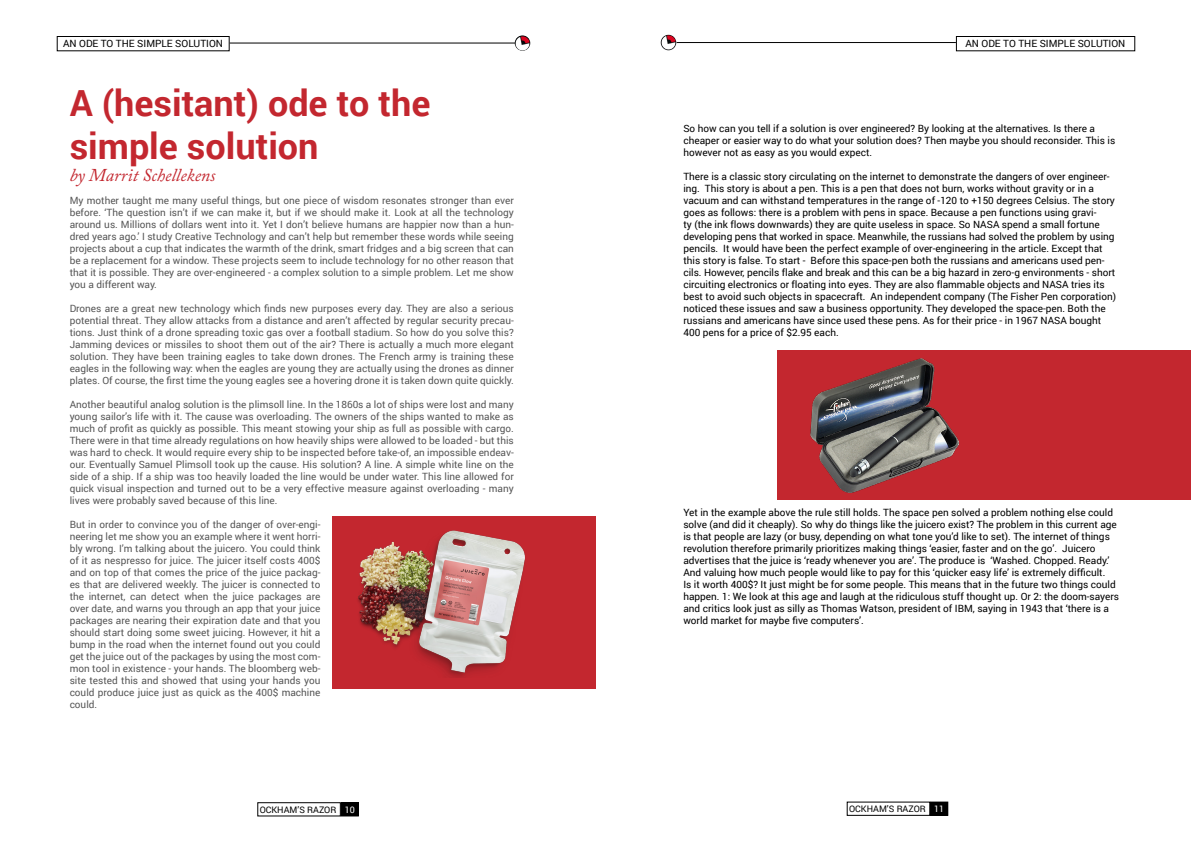
<style>
.page{position:relative;width:1191px;height:842px;background:#fff}
.page>*{position:absolute;margin:0;border:0;box-sizing:border-box;transform-origin:0 0}
.t1{font:700 36px/43.2px "Roboto";color:#c3272f}
.t2{font:italic 18px "Adobe Caslon Pro";color:#c3272f}
.t3{font:10px/12px "Roboto";color:#000;text-align:justify}
.t4{font:9px "Roboto";color:#000}
.s1{color:#fff}
</style>
<div class="page">
<div style="left:257px;top:802px;width:84px;height:14px;border:1px solid #000"></div>
<div style="left:341px;top:803px;width:17px;height:13px;background:#000"></div>
<div style="left:341px;top:802px;width:18px;height:14px;border:1px solid #000"></div>
<div style="left:846px;top:801px;width:84px;height:15px;border:1px solid #000"></div>
<div style="left:930px;top:802px;width:17px;height:13px;background:#000"></div>
<div style="left:930px;top:801px;width:18px;height:15px;border:1px solid #000"></div>
<img style="left:515px;top:35px;width:15px;height:16px;border-radius:8px">
<img style="left:660px;top:35px;width:16px;height:15px;border-radius:8px">
<hr style="left:676px;top:42px;width:280px;height:1px;background:#000">
<div style="left:956px;top:36px;width:179px;height:15px;border:1px solid #000"></div>
<hr style="left:230px;top:43px;width:285px;height:1px;background:#000">
<div style="left:57px;top:36px;width:173px;height:15px;border:1px solid #000"></div>
<div style="left:777px;top:351px;width:414px;height:149px;background:#c3272f"></div>
<div style="left:332px;top:516px;width:263px;height:173px;background:#c3272f"></div>
<img style="left:358px;top:530px;width:167px;height:148px">
<img style="left:810px;top:359px;width:149px;height:133px">
<p class="t3" style="left:63px;top:38px;width:161px">AN ODE TO THE SIMPLE SOLUTION</p>
<p class="t3" style="left:965px;top:38px;width:161px">AN ODE TO THE SIMPLE SOLUTION</p>
<h1 class="t1" style="left:70px;top:80px;width:362px">A (hesitant) ode to the simple solution</h1>
<h2 class="t2" style="left:70px;top:164px;width:147px">by Marrit Schellekens</h2>
<p class="t3" style="left:70px;top:194px;width:446px">My mother taught me many useful things, but one piece of wisdom resonates stronger than ever before. ‘The question isn’t if we can make it, but if we should make it. Look at all the technology around us. Millions of dollars went into it. Yet I don’t believe humans are happier now than a hun&shy;dred years ago.’ I study Creative Technology and can’t help but remember these words while seeing projects about a cup that indicates the warmth of the drink, smart fridges and a big screen that can be a replacement for a window. These projects seem to include technology for no other reason that that it is possible. They are over-engineered - a complex solution to a simple problem. Let me show you a different way.</p>
<p class="t3" style="left:70px;top:302px;width:446px">Drones are a great new technology which finds new purposes every day. They are also a serious potential threat. They allow attacks from a distance and aren’t affected by regular security precau&shy;tions. Just think of a drone spreading toxic gas over a football stadium. So how do you solve this?<br>Jamming devices or missiles to shoot them out of the air? There is actually a much more elegant solution. They have been training eagles to take down drones. The French army is training these eagles in the following way: when the eagles are young they are actually using the drones as dinner plates. Of course, the first time the young eagles see a hovering drone it is taken down quite quickly.</p>
<p class="t3" style="left:70px;top:398px;width:446px">Another beautiful analog solution is the plimsoll line. In the 1860s a lot of ships were lost and many young sailor’s life with it. The cause was overloading. The owners of the ships wanted to make as much of profit as quickly as possible. This meant stowing your ship as full as possible with cargo.<br>There were in that time already regulations on how heavily ships were allowed to be loaded - but this was hard to check. It would require every ship to be inspected before take-of, an impossible endeav&shy;our. Eventually Samuel Plimsoll took up the cause. His solution? A line. A simple white line on the side of a ship. If a ship was too heavily loaded the line would be under water. This line allowed for quick visual inspection and turned out to be a very effective measure against overloading - many lives were probably saved because of this line.</p>
<p class="t3" style="left:70px;top:518px;width:252px">But in order to convince you of the danger of over-engi&shy;neering let me show you an example where it went horri&shy;bly wrong. I’m talking about the juicero. You could think of it as nespresso for juice. The juicer itself costs 400$ and on top of that comes the price of the juice packag&shy;es that are delivered weekly. The juicer is connected to the internet, can detect when the juice packages are over date, and warns you through an app that your juice packages are nearing their expiration date and that you should start doing some sweet juicing. However, it hit a bump in the road when the internet found out you could get the juice out of the packages by using the most com&shy;mon tool in existence - your hands. The bloomberg web&shy;site tested this and showed that using your hands you could produce juice just as quick as the 400$ machine could.</p>
<p class="t3" style="left:683px;top:122px;width:433px;text-align:left">So how can you tell if a solution is over engineered? By looking at the alternatives. Is there a cheaper or easier way to do what your solution does? Then maybe you should reconsider. This is however not as easy as you would expect.</p>
<p class="t3" style="left:683px;top:170px;width:434px;text-align:left">There is a classic story circulating on the internet to demonstrate the dangers of over engineer&shy;ing. This story is about a pen. This is a pen that does not burn, works without gravity or in a vacuum and can withstand temperatures in the range of -120 to +150 degrees Celsius. The story goes as follows: there is a problem with pens in space. Because a pen functions using gravi-<br>ty (the ink flows downwards) they are quite useless in space. So NASA spend a small fortune developing pens that worked in space. Meanwhile, the russians had solved the problem by using pencils. It would have been the perfect example of over-engineering in the article. Except that this story is false. To start - Before this space-pen both the russians and americans used pen&shy;cils. However, pencils flake and break and this can be a big hazard in zero-g environments - short circuiting electronics or floating into eyes. They are also flammable objects and NASA tries its best to avoid such objects in spacecraft. An independent company (The Fisher Pen corporation) noticed these issues and saw a business opportunity. They developed the space-pen. Both the russians and americans have since used these pens. As for their price - in 1967 NASA bought 400 pens for a price of $2.95 each.</p>
<p class="t3" style="left:683px;top:506px;width:437px;text-align:left">Yet in the example above the rule still holds. The space pen solved a problem nothing else could solve (and did it cheaply). So why do things like the juicero exist? The problem in this current age is that people are lazy (or busy, depending on what tone you’d like to set). The internet of things revolution therefore primarily prioritizes making things ‘easier, faster and on the go’. Juicero advertises that the juice is ‘ready whenever you are’. The produce is ‘Washed. Chopped. Ready.’ And valuing how much people would like to pay for this ‘quicker easy life’ is extremely difficult.<br>Is it worth 400$? It just might be for some people. This means that in the future two things could happen. 1: We look at this age and laugh at the ridiculous stuff thought up. Or 2: the doom-sayers and critics look just as silly as Thomas Watson, president of IBM, saying in 1943 that ‘there is a world market for maybe five computers’.</p>
<p class="t4" style="left:260px;top:803px;width:97px">OCKHAM’S RAZOR <span class="s1">10</span></p>
<p class="t4" style="left:849px;top:802px;width:97px">OCKHAM’S RAZOR <span class="s1">11</span></p>
</div>
